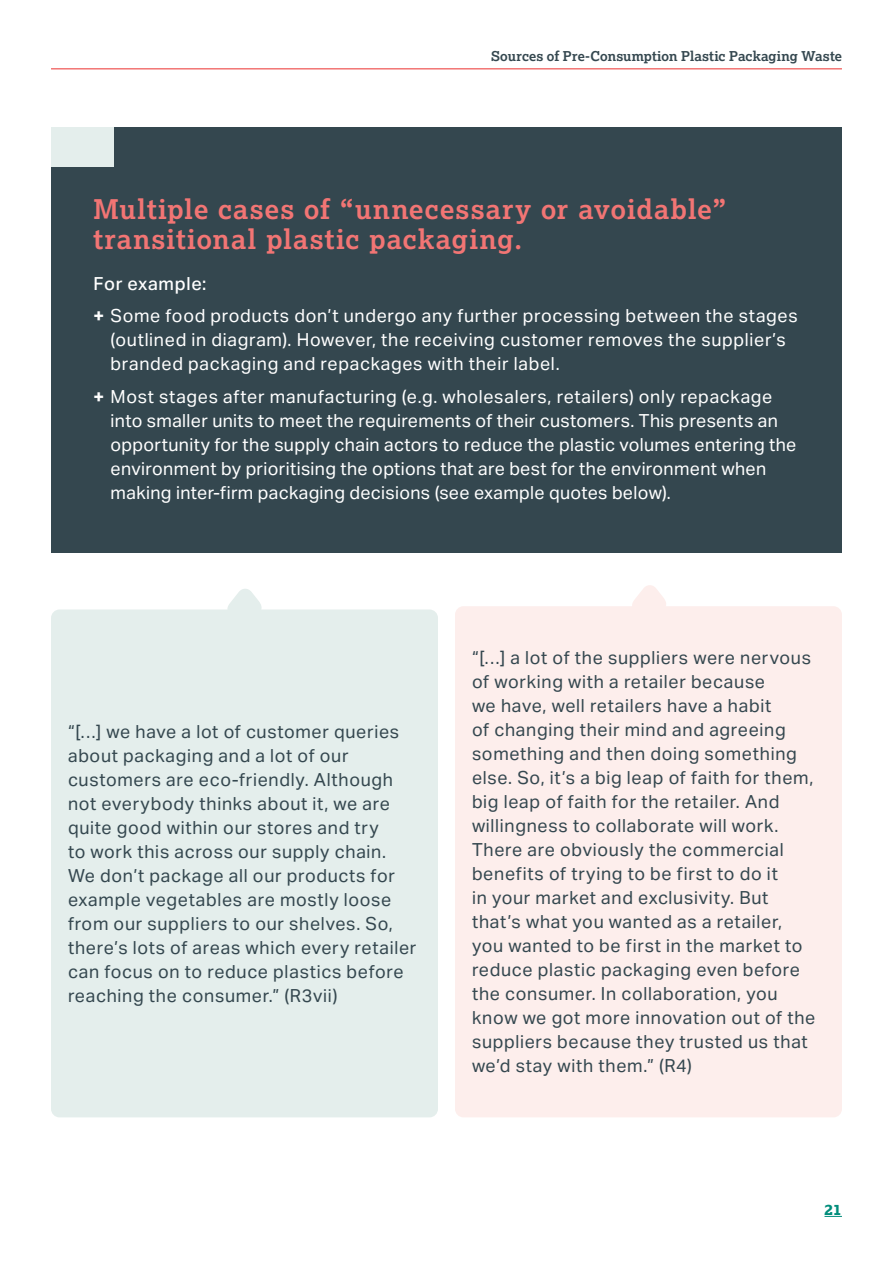
<style>
.page{position:relative;width:893px;height:1263px;background:#fff}
.page>*{position:absolute;margin:0;border:0;box-sizing:border-box;transform-origin:0 0}
.NewBodyCopy-white{font:600 27px/30px "Lexia";letter-spacing:.045em;color:#f27574}
.NewBodyCopy{font:18px/24px "Aktiv Grotesk";letter-spacing:.035em;color:#34474f}
.NewBodyCopy_-_bullets_-_tier_1_-_white{font:18px/24px "Aktiv Grotesk";letter-spacing:.02em;color:#fff}
.NewBodyCopy-white-2{font:500 18px "Aktiv Grotesk";letter-spacing:.035em;color:#fff}
.t1{font:800 15px "Lexia";color:#008d7b}
.t2{font:600 13.5px "Lexia";letter-spacing:.01em;color:#34474f}
.s1{font-weight:700}
</style>
<div class="page">
<svg style="left:824px;top:1216px;width:18px;height:1px"></svg>
<hr style="left:51px;top:68px;width:791px;height:2px;background:#f27574">
<div style="left:51px;top:128px;width:791px;height:425px;background:#34474f"></div>
<div style="left:51px;top:128px;width:63px;height:39px;background:#e4eeec"></div>
<div style="left:51px;top:609px;width:387px;height:508px;background:#e4eeec;border-radius:9px"></div>
<div style="left:455px;top:606px;width:387px;height:511px;background:#fdeeec;border-radius:9px"></div>
<svg style="left:225px;top:589px;width:39px;height:21px"></svg>
<svg style="left:632px;top:585px;width:34px;height:21px"></svg>
<p class="t2" style="left:491px;top:47px;width:352px">Sources of Pre-Consumption Plastic Packaging Waste</p>
<p class="NewBodyCopy-white" style="left:94px;top:193px;width:635px">Multiple cases of “unnecessary or avoidable” transitional plastic packaging.</p>
<p class="NewBodyCopy-white-2" style="left:94px;top:273px;width:114px">For example:</p>
<p class="NewBodyCopy_-_bullets_-_tier_1_-_white" style="left:111px;top:304px;width:689px;text-indent:-17px"><span class="s1">+</span> Some food products don’t undergo any further processing between the stages (outlined in diagram). However, the receiving customer removes the supplier’s branded packaging and repackages with their label.</p>
<p class="NewBodyCopy_-_bullets_-_tier_1_-_white" style="left:111px;top:385px;width:687px;text-indent:-17px"><span class="s1">+</span> Most stages after manufacturing (e.g. wholesalers, retailers) only repackage into smaller units to meet the requirements of their customers. This presents an opportunity for the supply chain actors to reduce the plastic volumes entering the environment by prioritising the options that are best for the environment when making inter-firm packaging decisions (see example quotes below).</p>
<p class="NewBodyCopy" style="left:68px;top:720px;width:350px">“[…] we have a lot of customer queries about packaging and a lot of our customers are eco-friendly. Although not everybody thinks about it, we are quite good within our stores and try<br>to work this across our supply chain.<br>We don’t package all our products for example vegetables are mostly loose from our suppliers to our shelves. So, there’s lots of areas which every retailer can focus on to reduce plastics before reaching the consumer.” (R3vii)</p>
<p class="NewBodyCopy" style="left:472px;top:646px;width:345px">“[…] a lot of the suppliers were nervous of working with a retailer because<br>we have, well retailers have a habit<br>of changing their mind and agreeing something and then doing something else. So, it’s a big leap of faith for them, big leap of faith for the retailer. And willingness to collaborate will work.<br>There are obviously the commercial benefits of trying to be first to do it<br>in your market and exclusivity. But that’s what you wanted as a retailer, you wanted to be first in the market to reduce plastic packaging even before the consumer. In collaboration, you know we got more innovation out of the suppliers because they trusted us that we’d stay with them.” (R4)</p>
<p class="t1" style="left:824px;top:1200px;width:19px">21</p>
</div>
